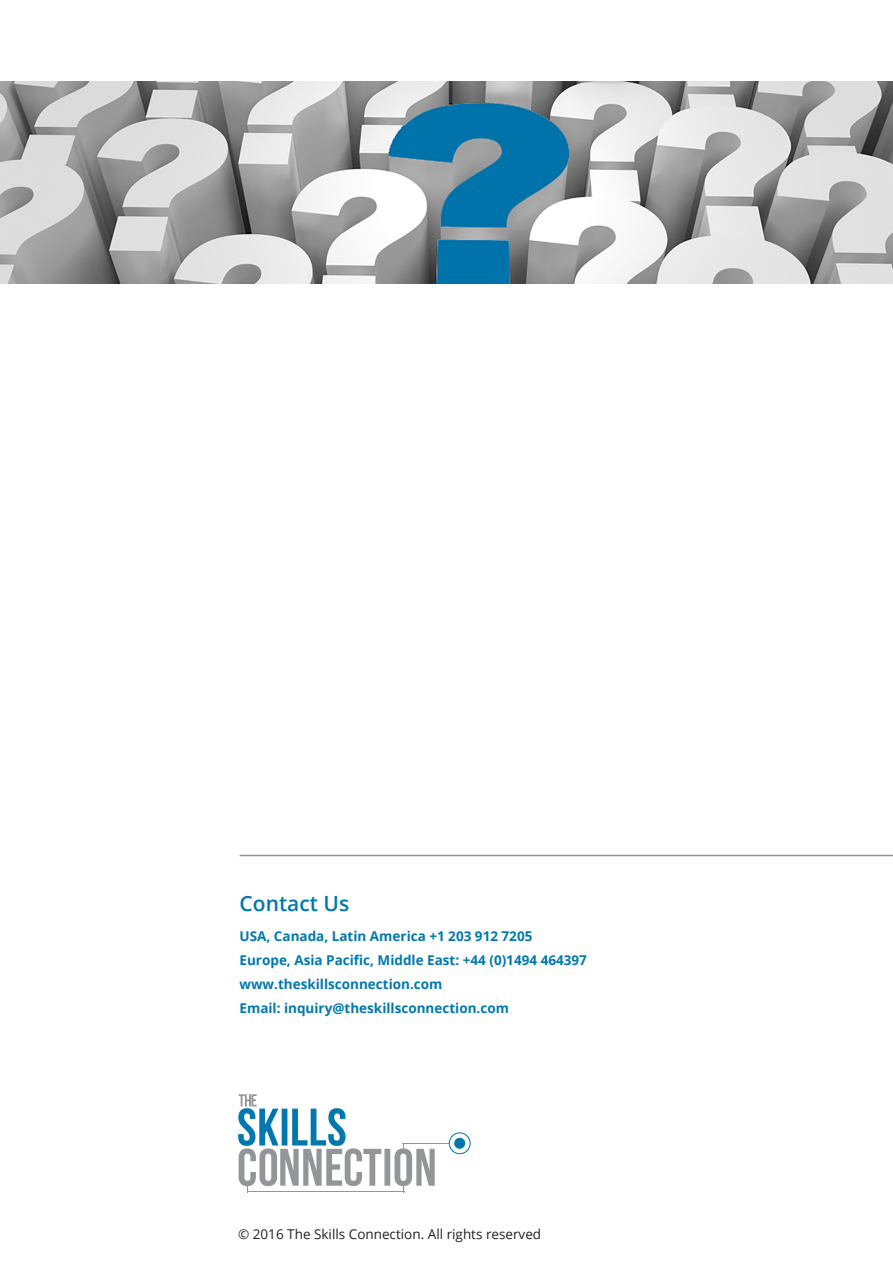
<style>
.page{position:relative;width:893px;height:1263px;background:#fff}
.page>*{position:absolute;margin:0;border:0;box-sizing:border-box;transform-origin:0 0}
.body_text{font:600 21px "Open Sans";color:#0078ae}
.body_text-2{font:700 13.5px/24px "Open Sans";color:#0078ae}
.body_text-3{font:13.5px "Open Sans";color:#231f20}
</style>
<div class="page">
<hr style="left:403px;top:1143px;width:46px;height:1px;background:#939598">
<svg style="left:449px;top:1132px;width:22px;height:22px"></svg>
<div style="left:454px;top:1138px;width:11px;height:11px;background:#0078ae;border-radius:50%"></div>
<svg style="left:238px;top:1094px;width:197px;height:98px"></svg>
<hr style="left:240px;top:855px;width:653px;height:1px;background:#939598">
<img style="left:0;top:82px;width:893px;height:201px">
<p class="body_text" style="left:240px;top:888px;width:111px">Contact Us</p>
<p class="body_text-2" style="left:240px;top:924px;width:349px">USA, Canada, Latin America +1 203 912 7205<br>Europe, Asia Pacific, Middle East: +44 (0)1494 464397 www.theskillsconnection.com<br>Email: inquiry@theskillsconnection.com</p>
<p class="body_text-3" style="left:238px;top:1225px;width:305px">© 2016 The Skills Connection. All rights reserved</p>
</div>
